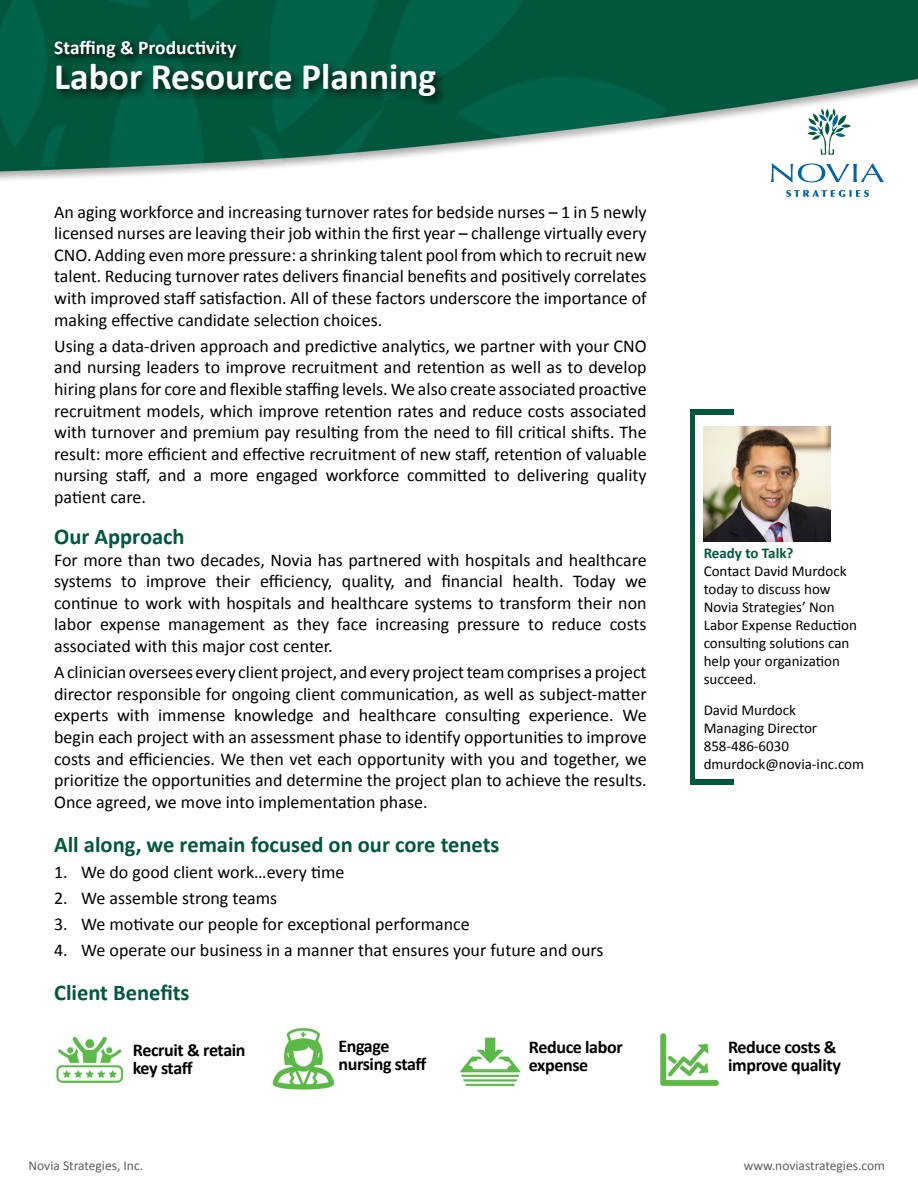
<style>
.page{position:relative;width:918px;height:1188px;background:#fff}
.page>*{position:absolute;margin:0;border:0;box-sizing:border-box;transform-origin:0 0}
.t1{font:700 37.5px "Calibri";color:#fff}
.t2{font:700 22.5px "Calibri";color:#00583d}
.t3{font:700 19.5px "Calibri";color:#fff}
.t4{font:18px/21.6px "Calibri";color:#000;text-align:justify}
.t5{font:700 18px/18px "Calibri";letter-spacing:-.02em;color:#000}
.t6{font:15px/18px "Calibri";color:#000}
.t7{font:700 15px "Calibri";color:#00583d}
.t8{font:13.5px "Calibri";color:#5e5d5c}
</style>
<div class="page">
<img style="left:0;top:0;width:918px;height:183px">
<svg style="left:51px;top:36px;width:195px;height:32px;background:#004531"></svg>
<svg style="left:841px;top:124px;width:10px;height:4px"></svg>
<svg style="left:807px;top:109px;width:39px;height:46px"></svg>
<svg style="left:771px;top:164px;width:113px;height:18px"></svg>
<svg style="left:786px;top:190px;width:83px;height:7px"></svg>
<div style="left:54px;top:60px;width:394px;height:48px;background:#000;opacity:.75"></div>
<img style="left:660px;top:1033px;width:59px;height:54px">
<div style="left:690px;top:409px;width:43px;height:376px;background:#00583d"></div>
<div style="left:695px;top:415px;width:72px;height:363px;background:#fff"></div>
<img style="left:704px;top:426px;width:127px;height:115px">
<img style="left:272px;top:1027px;width:63px;height:63px">
<img style="left:459px;top:1037px;width:62px;height:50px">
<img style="left:56px;top:1036px;width:68px;height:47px">
<p class="t3" style="left:54px;top:35px;width:184px">Staffing &amp; Productivity</p>
<h1 class="t1" style="left:54px;top:52px;width:384px">Labor Resource Planning</h1>
<p class="t4" style="left:54px;top:201px;width:594px">An aging workforce and increasing turnover rates for bedside nurses – 1 in 5 newly licensed nurses are leaving their job within the first year – challenge virtually every CNO. Adding even more pressure: a shrinking talent pool from which to recruit new talent. Reducing turnover rates delivers financial benefits and positively correlates with improved staff satisfaction. All of these factors underscore the importance of making effective candidate selection choices.</p>
<p class="t4" style="left:54px;top:335px;width:594px">Using a data-driven approach and predictive analytics, we partner with your CNO and nursing leaders to improve recruitment and retention as well as to develop hiring plans for core and flexible staffing levels. We also create associated proactive recruitment models, which improve retention rates and reduce costs associated with turnover and premium pay resulting from the need to fill critical shifts. The result: more efficient and effective recruitment of new staff, retention of valuable nursing staff, and a more engaged workforce committed to delivering quality patient care.</p>
<p class="t2" style="left:54px;top:522px;width:132px">Our Approach</p>
<p class="t4" style="left:54px;top:549px;width:594px">For more than two decades, Novia has partnered with hospitals and healthcare systems to improve their efficiency, quality, and financial health. Today we continue to work with hospitals and healthcare systems to transform their non labor expense management as they face increasing pressure to reduce costs associated with this major cost center.</p>
<p class="t4" style="left:54px;top:661px;width:594px">A clinician oversees every client project, and every project team comprises a project director responsible for ongoing client communication, as well as subject-matter experts with immense knowledge and healthcare consulting experience. We begin each project with an assessment phase to identify opportunities to improve costs and efficiencies. We then vet each opportunity with you and together, we prioritize the opportunities and determine the project plan to achieve the results.<br>Once agreed, we move into implementation phase.</p>
<p class="t2" style="left:54px;top:830px;width:447px">All along, we remain focused on our core tenets</p>
<p class="t4" style="left:54px;top:861px;width:292px">1. We do good client work…every time</p>
<p class="t4" style="left:54px;top:887px;width:225px">2. We assemble strong teams</p>
<p class="t4" style="left:54px;top:913px;width:417px">3. We motivate our people for exceptional performance</p>
<p class="t4" style="left:54px;top:940px;width:551px">4. We operate our business in a manner that ensures your future and ours</p>
<p class="t2" style="left:54px;top:978px;width:137px">Client Benefits</p>
<p class="t7" style="left:704px;top:543px;width:91px">Ready to Talk?</p>
<p class="t6" style="left:704px;top:562px;width:155px">Contact David Murdock today to discuss how<br>Novia Strategies’ Non<br>Labor Expense Reduction consulting solutions can help your organization succeed.</p>
<p class="t6" style="left:704px;top:701px;width:162px">David Murdock<br>Managing Director<br>858-486-6030 dmurdock@novia-inc.com</p>
<p class="t5" style="left:529px;top:1038px;width:96px">Reduce labor expense</p>
<p class="t5" style="left:133px;top:1041px;width:114px">Recruit &amp; retain key staff</p>
<p class="t5" style="left:338px;top:1037px;width:90px">Engage nursing staff</p>
<p class="t5" style="left:728px;top:1038px;width:114px">Reduce costs &amp; improve quality</p>
<p class="t8" style="left:29px;top:1157px;width:116px">Novia Strategies, Inc.</p>
<p class="t8" style="left:744px;top:1157px;width:143px">www.noviastrategies.com</p>
</div>
